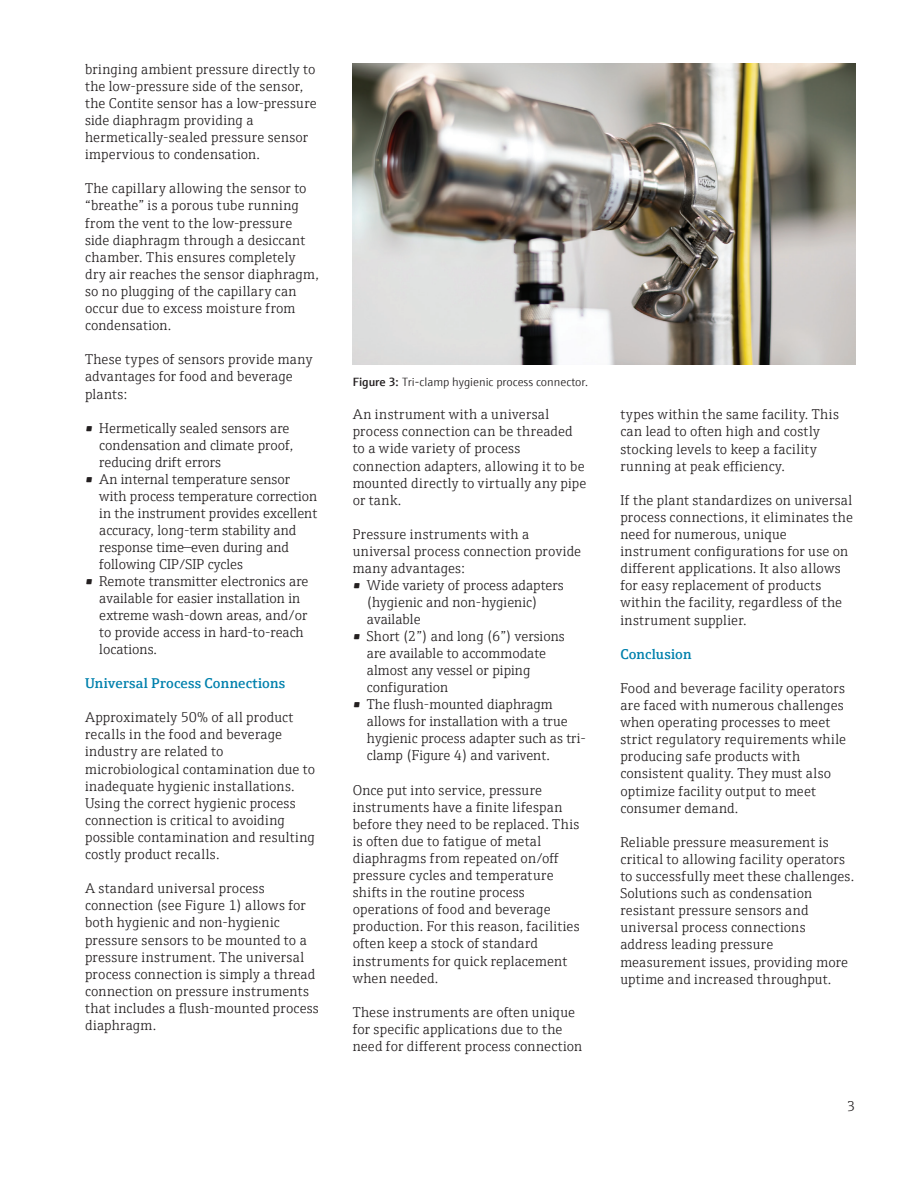
<style>
.page{position:relative;width:918px;height:1188px;background:#fff}
.page>*{position:absolute;margin:0;border:0;box-sizing:border-box;transform-origin:0 0}
.t1{font:300 14.25px/17.1px "E+H Serif";letter-spacing:.01em;color:#231f20}
.t2{font:600 14.25px "E+H Serif";letter-spacing:.015em;color:#0081ad}
.t3{font:300 12px "E+H Sans";color:#231f20}
.s1{font-weight:600}
</style>
<div class="page">
<img style="left:353px;top:64px;width:502px;height:300px">
<p class="t1" style="left:85px;top:59px;width:233px">bringing ambient pressure directly to the low-pressure side of the sensor, the Contite sensor has a low-pressure side diaphragm providing a hermetically-sealed pressure sensor impervious to condensation.</p>
<p class="t1" style="left:85px;top:179px;width:235px">The capillary allowing the sensor to “breathe” is a porous tube running from the vent to the low-pressure side diaphragm through a desiccant chamber. This ensures completely dry air reaches the sensor diaphragm, so no plugging of the capillary can occur due to excess moisture from condensation.</p>
<p class="t1" style="left:85px;top:350px;width:229px">These types of sensors provide many advantages for food and beverage plants:</p>
<p class="t1" style="left:99px;top:418px;width:196px;text-indent:-14px"><span class="s1">•</span> Hermetically sealed sensors are condensation and climate proof, reducing drift errors</p>
<p class="t1" style="left:99px;top:469px;width:219px;text-indent:-14px"><span class="s1">•</span> An internal temperature sensor with process temperature correction in the instrument provides excellent accuracy, long-term stability and response time—even during and following CIP/SIP cycles</p>
<p class="t1" style="left:99px;top:571px;width:211px;text-indent:-14px"><span class="s1">•</span> Remote transmitter electronics are available for easier installation in extreme wash-down areas, and/or to provide access in hard-to-reach locations.</p>
<p class="t2" style="left:85px;top:672px;width:202px">Universal Process Connections</p>
<p class="t1" style="left:85px;top:708px;width:232px">Approximately 50% of all product recalls in the food and beverage industry are related to microbiological contamination due to inadequate hygienic installations.<br>Using the correct hygienic process connection is critical to avoiding possible contamination and resulting costly product recalls.</p>
<p class="t1" style="left:85px;top:879px;width:235px">A standard universal process connection (see Figure 1) allows for both hygienic and non-hygienic pressure sensors to be mounted to a pressure instrument. The universal process connection is simply a thread connection on pressure instruments that includes a flush-mounted process diaphragm.</p>
<p class="t3" style="left:353px;top:373px;width:237px"><span class="s1">Figure 3:</span> Tri-clamp hygienic process connector.</p>
<p class="t1" style="left:353px;top:405px;width:235px">An instrument with a universal process connection can be threaded to a wide variety of process connection adapters, allowing it to be mounted directly to virtually any pipe or tank.</p>
<p class="t1" style="left:353px;top:525px;width:230px">Pressure instruments with a universal process connection provide many advantages:</p>
<p class="t1" style="left:367px;top:576px;width:198px;text-indent:-14px"><span class="s1">•</span> Wide variety of process adapters (hygienic and non-hygienic) available</p>
<p class="t1" style="left:367px;top:627px;width:199px;text-indent:-14px"><span class="s1">•</span> Short (2”) and long (6”) versions are available to accommodate almost any vessel or piping configuration</p>
<p class="t1" style="left:367px;top:695px;width:221px;text-indent:-14px"><span class="s1">•</span> The flush-mounted diaphragm allows for installation with a true hygienic process adapter such as tri&shy;clamp (Figure 4) and varivent.</p>
<p class="t1" style="left:353px;top:780px;width:228px">Once put into service, pressure instruments have a finite lifespan before they need to be replaced. This is often due to fatigue of metal diaphragms from repeated on/off pressure cycles and temperature shifts in the routine process operations of food and beverage production. For this reason, facilities often keep a stock of standard instruments for quick replacement when needed.</p>
<p class="t1" style="left:353px;top:1002px;width:231px">These instruments are often unique for specific applications due to the need for different process connection</p>
<p class="t1" style="left:620px;top:405px;width:220px">types within the same facility. This can lead to often high and costly stocking levels to keep a facility running at peak efficiency.</p>
<p class="t1" style="left:620px;top:490px;width:234px">If the plant standardizes on universal process connections, it eliminates the need for numerous, unique instrument configurations for use on different applications. It also allows for easy replacement of products within the facility, regardless of the instrument supplier.</p>
<p class="t2" style="left:620px;top:643px;width:73px">Conclusion</p>
<p class="t1" style="left:620px;top:679px;width:227px">Food and beverage facility operators are faced with numerous challenges when operating processes to meet strict regulatory requirements while producing safe products with consistent quality. They must also optimize facility output to meet consumer demand.</p>
<p class="t1" style="left:620px;top:832px;width:235px">Reliable pressure measurement is critical to allowing facility operators to successfully meet these challenges.<br>Solutions such as condensation resistant pressure sensors and universal process connections address leading pressure measurement issues, providing more uptime and increased throughput.</p>
<p class="t1" style="left:847px;top:1097px;width:10px">3</p>
</div>
